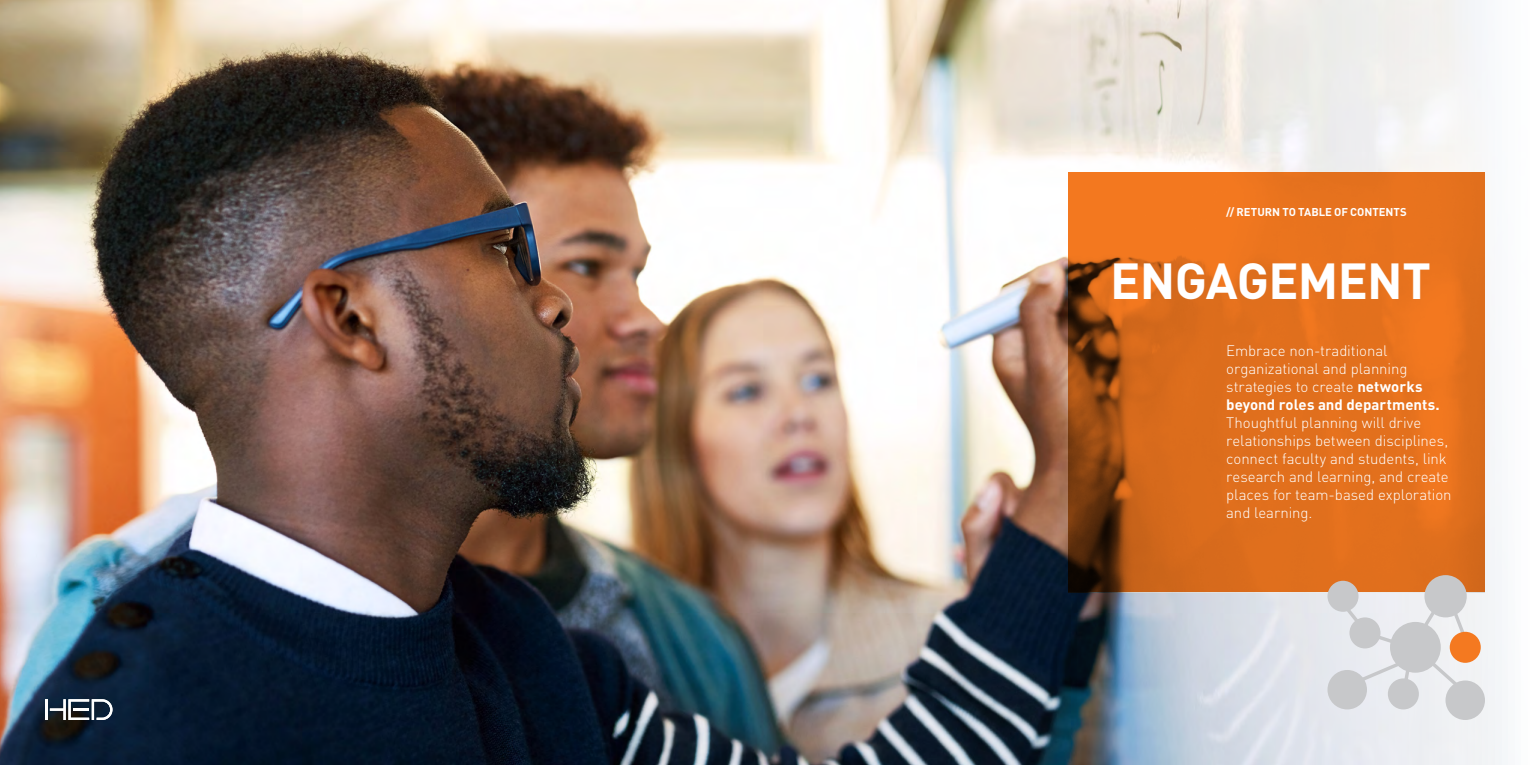
<style>
.page{position:relative;width:1530px;height:765px;background:#fff}
.page>*{position:absolute;margin:0;border:0;box-sizing:border-box;transform-origin:0 0}
.t1{font:700 50px "DIN Pro";letter-spacing:-.015em;color:#fff}
.t2{font:300 15px/18px "DIN Pro";letter-spacing:-.005em;color:#fff}
.t3{font:700 11.25px "DIN Pro";color:#fff}
.s1{font-weight:700}
</style>
<div class="page">
<img style="left:0;top:0;width:1508px;height:765px">
<hr style="left:45px;top:699px;width:2px;height:21px;background:#fff">
<svg style="left:50px;top:699px;width:62px;height:21px"></svg>
<svg style="left:1069px;top:172px;width:416px;height:420px;background:#d76a1b"></svg>
<svg style="left:1447px;top:599px;width:24px;height:47px"></svg>
<svg style="left:1340px;top:601px;width:66px;height:48px;background:#e9ebf0"></svg>
<svg style="left:1415px;top:605px;width:25px;height:34px"></svg>
<svg style="left:1349px;top:658px;width:63px;height:35px"></svg>
<div style="left:1450px;top:632px;width:31px;height:31px;background:#f47920;border-radius:50%"></div>
<div style="left:1424px;top:575px;width:43px;height:42px;background:#c7c8ca;border-radius:50%"></div>
<div style="left:1328px;top:581px;width:31px;height:31px;background:#c7c8ca;border-radius:50%"></div>
<div style="left:1349px;top:617px;width:31px;height:31px;background:#c7c8ca;border-radius:50%"></div>
<div style="left:1328px;top:670px;width:39px;height:39px;background:#c7c8ca;border-radius:50%"></div>
<svg style="left:1421px;top:652px;width:56px;height:51px"></svg>
<div style="left:1446px;top:681px;width:39px;height:39px;background:#c7c8ca;border-radius:50%"></div>
<div style="left:1388px;top:678px;width:31px;height:31px;background:#c7c8ca;border-radius:50%"></div>
<div style="left:1390px;top:622px;width:51px;height:51px;background:#c7c8ca;border-radius:50%"></div>
<p class="t3" style="left:1226px;top:204px;width:182px">// RETURN TO TABLE OF CONTENTS</p>
<h1 class="t1" style="left:1110px;top:247px;width:322px">ENGAGEMENT</h1>
<p class="t2" style="left:1226px;top:341px;width:215px">Embrace non-traditional organizational and planning strategies to create <span class="s1">networks beyond roles and departments.</span></p>
<p class="t2" style="left:1226px;top:413px;width:227px">Thoughtful planning will drive relationships between disciplines, connect faculty and students, link research and learning, and create places for team-based exploration and learning.</p>
</div>
